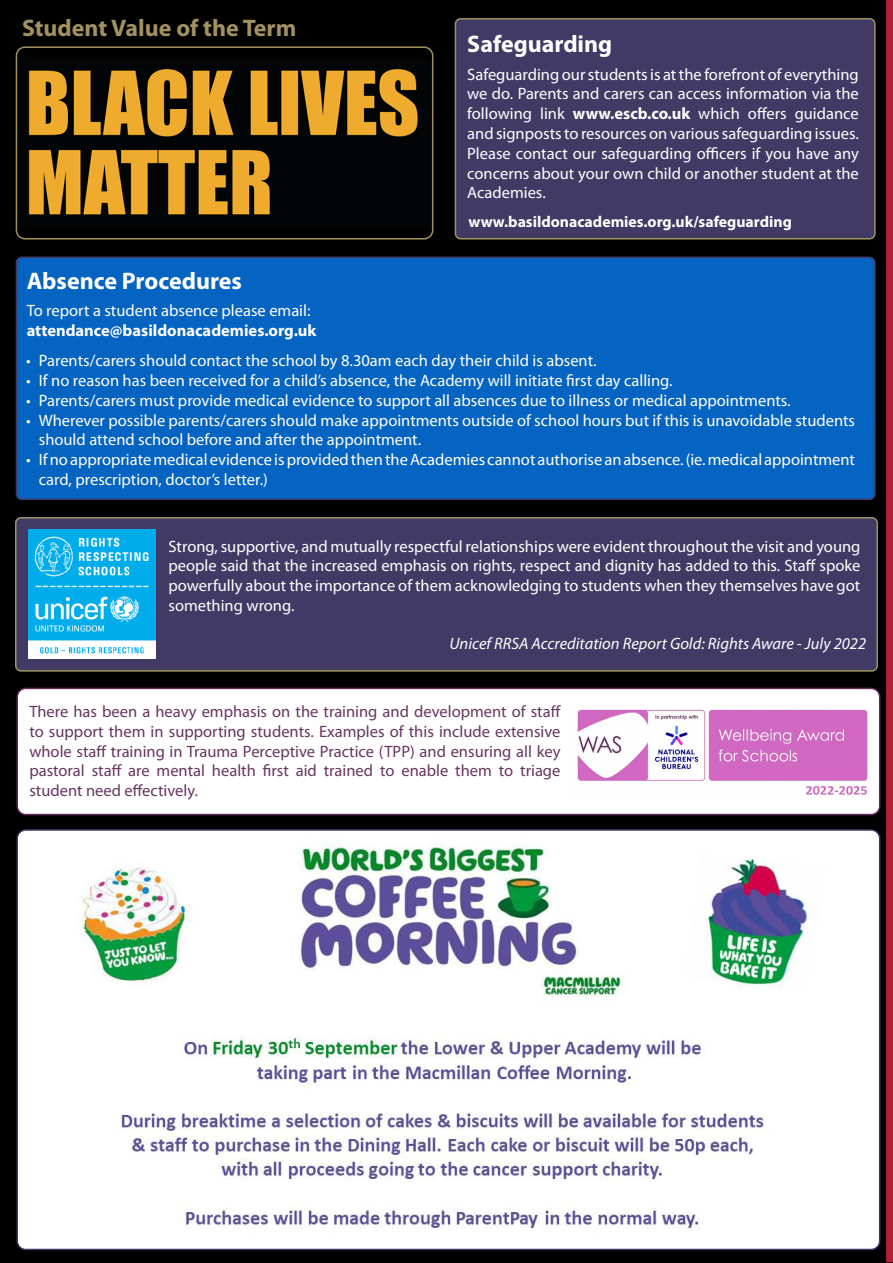
<style>
.page{position:relative;width:893px;height:1263px;background:#000}
.page>*{position:absolute;margin:0;border:0;box-sizing:border-box;transform-origin:0 0}
.t1{font:700 24px "Myriad Pro";color:#fff}
.t2{font:700 24px "Myriad Pro";color:#a29161}
.t3{font:16.5px/19.8px "Myriad Pro";color:#fff;text-align:justify}
.t4{font:16.5px/19.8px "Myriad Pro";color:#683561;text-align:justify}
.t5{font:italic 16.5px "Myriad Pro";color:#fff}
.t6{font:700 16.5px "Myriad Pro";color:#fff}
.t7{font:700 15.75px "Myriad Pro";color:#fff}
.s1{font-weight:700}
</style>
<div class="page">
<img style="left:28px;top:69px;width:390px;height:146px">
<div style="left:16px;top:46px;width:417px;height:193px;border:2px solid #a29161;border-radius:9px"></div>
<div style="left:455px;top:19px;width:420px;height:220px;background:#403a65;border-radius:5px"></div>
<div style="left:455px;top:18px;width:421px;height:221px;border:2px solid #a29161;border-radius:5px"></div>
<div style="left:16px;top:257px;width:859px;height:242px;background:#0563c1;border-radius:5px"></div>
<div style="left:16px;top:257px;width:860px;height:243px;border:2px solid #403a65;border-radius:5px"></div>
<div style="left:16px;top:518px;width:861px;height:153px;background:#403a65;border-radius:5px"></div>
<div style="left:15px;top:517px;width:863px;height:155px;border:2px solid #a29161;border-radius:5px"></div>
<img style="left:28px;top:530px;width:127px;height:129px">
<div style="left:17px;top:688px;width:863px;height:126px;background:#fff;border-radius:9px"></div>
<div style="left:16px;top:688px;width:864px;height:127px;border:2px solid #62295a;border-radius:9px"></div>
<img style="left:577px;top:709px;width:291px;height:87px">
<img style="left:19px;top:830px;width:861px;height:419px">
<div style="left:16px;top:829px;width:864px;height:421px;border:2px solid #403a65;border-radius:9px"></div>
<svg style="left:886px;top:0;width:7px;height:1263px;background:#b41d36"></svg>
<p class="t2" style="left:22px;top:13px;width:276px">Student Value of the Term</p>
<p class="t1" style="left:467px;top:28px;width:147px">Safeguarding</p>
<p class="t3" style="left:467px;top:64px;width:393px">Safeguarding our students is at the forefront of everything we do. Parents and carers can access information via the following link <span class="s1">www.escb.co.uk</span> which offers guidance and signposts to resources on various safeguarding issues.<br>Please contact our safeguarding officers if you have any concerns about your own child or another student at the Academies.</p>
<p class="t7" style="left:468px;top:211px;width:325px">www.basildonacademies.org.uk/safeguarding</p>
<p class="t1" style="left:27px;top:265px;width:217px">Absence Procedures</p>
<p class="t3" style="left:27px;top:300px;width:285px">To report a student absence please email:</p>
<p class="t6" style="left:27px;top:319px;width:291px">attendance@basildonacademies.org.uk</p>
<p class="t3" style="left:26px;top:350px;width:572px">• Parents/carers should contact the school by 8.30am each day their child is absent.</p>
<p class="t3" style="left:26px;top:370px;width:648px">• If no reason has been received for a child’s absence, the Academy will initiate first day calling.</p>
<p class="t3" style="left:26px;top:390px;width:766px">• Parents/carers must provide medical evidence to support all absences due to illness or medical appointments.</p>
<p class="t3" style="left:39px;top:410px;width:818px;text-indent:-13px">• Wherever possible parents/carers should make appointments outside of school hours but if this is unavoidable students should attend school before and after the appointment.</p>
<p class="t3" style="left:39px;top:449px;width:818px;text-indent:-13px">• If no appropriate medical evidence is provided then the Academies cannot authorise an absence. (ie. medical appointment card, prescription, doctor’s letter.)</p>
<p class="t3" style="left:169px;top:536px;width:693px">Strong, supportive, and mutually respectful relationships were evident throughout the visit and young people said that the increased emphasis on rights, respect and dignity has added to this. Staff spoke powerfully about the importance of them acknowledging to students when they themselves have got</p>
<p class="t3" style="left:169px;top:595px;width:127px">something wrong.</p>
<p class="t5" style="left:449px;top:633px;width:418px">Unicef RRSA Accreditation Report Gold: Rights Aware - July 2022</p>
<p class="t4" style="left:29px;top:701px;width:533px">There has been a heavy emphasis on the training and development of staff to support them in supporting students. Examples of this include extensive whole staff training in Trauma Perceptive Practice (TPP) and ensuring all key pastoral staff are mental health first aid trained to enable them to triage student need effectively.</p>
</div>
